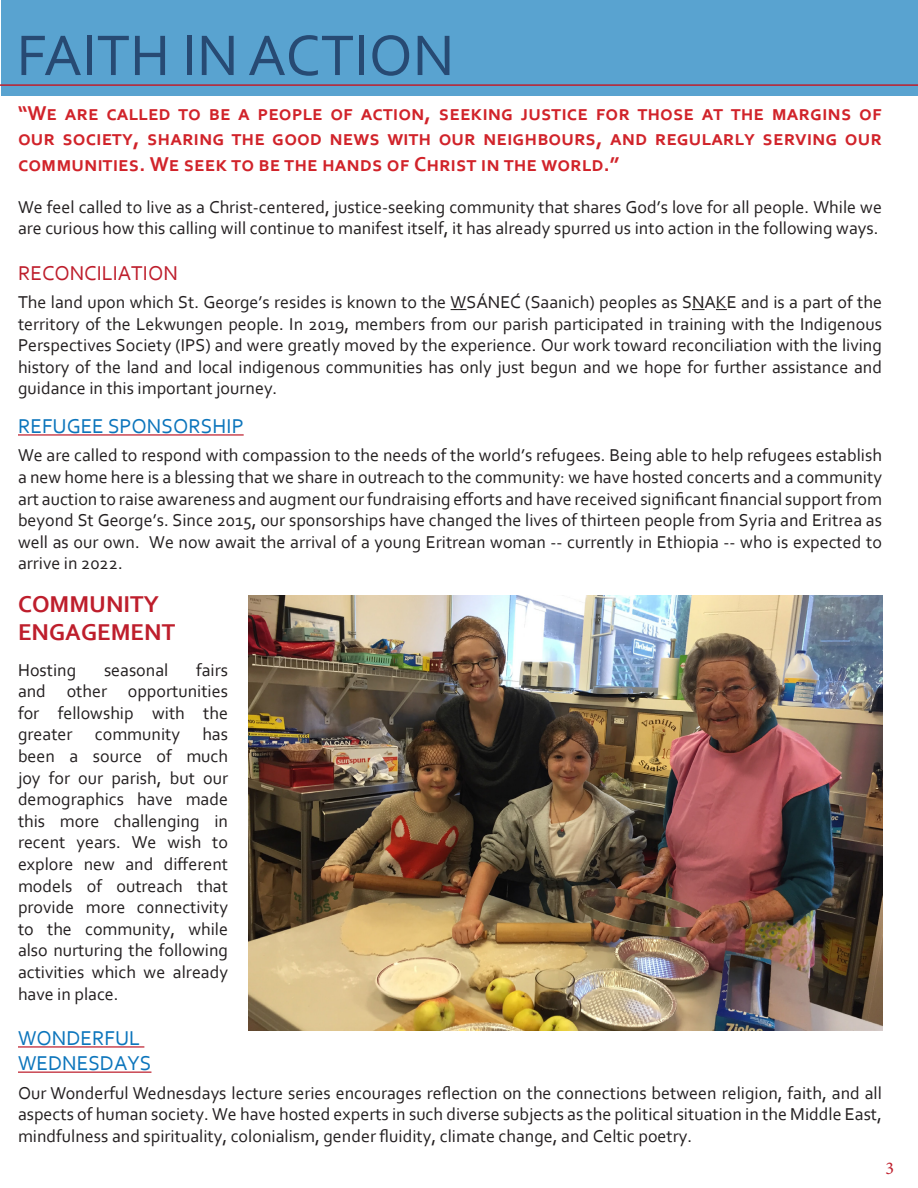
<style>
.page{position:relative;width:918px;height:1188px;background:#fff}
.page>*{position:absolute;margin:0;border:0;box-sizing:border-box;transform-origin:0 0}
.ATG_Text{font:60px "Corbel";color:#274a73}
.ATG_Text-2{font:700 24px/28.8px "Corbel";color:#be1e2c}
.ATG_Text-3{font:700 21px/25.2px "Corbel";color:#d1232a;text-align:justify}
.ATG_Text-4{font:21px/25.2px "Corbel";color:#0c75bc}
.ATG_Text-5{font:21px "Corbel";color:#be1e2c}
.ATG_Text-6{font:18px/21.6px "Corbel";color:#231f20;text-align:justify}
.t1{font:18px "Minion Pro";color:#be1e2c}
</style>
<div class="page">
<div style="left:1px;top:0;width:917px;height:95px;background:#59a3d0"></div>
<svg style="left:451px;top:309px;width:15px;height:1px"></svg>
<svg style="left:692px;top:309px;width:13px;height:1px"></svg>
<hr style="left:18px;top:434px;width:226px;height:2px;background:#be1e2c">
<hr style="left:18px;top:1046px;width:126px;height:2px;background:#be1e2c">
<hr style="left:18px;top:1072px;width:133px;height:1px;background:#be1e2c">
<img style="left:248px;top:595px;width:635px;height:436px">
<hr style="left:0;top:84px;width:918px;height:2px;background:#be1e2c">
<p class="ATG_Text" style="left:16px;top:18px;width:439px">FAITH IN ACTION</p>
<p class="ATG_Text-3" style="left:18px;top:100px;width:866px">“We are called to be a people of action, seeking justice for those at the margins of our society, sharing the good news with our neighbours, and regularly serving our communities. We seek to be the hands of Christ in the world.”</p>
<p class="ATG_Text-6" style="left:18px;top:195px;width:866px">We feel called to live as a Christ-centered, justice-seeking community that shares God’s love for all people. While we are curious how this calling will continue to manifest itself, it has already spurred us into action in the following ways.</p>
<p class="ATG_Text-5" style="left:18px;top:260px;width:162px">RECONCILIATION</p>
<p class="ATG_Text-6" style="left:18px;top:291px;width:866px">The land upon which St. George’s resides is known to the WSÁNEĆ (Saanich) peoples as SNAKE and is a part of the territory of the Lekwungen people. In 2019, members from our parish participated in training with the Indigenous Perspectives Society (IPS) and were greatly moved by the experience. Our work toward reconciliation with the living history of the land and local indigenous communities has only just begun and we hope for further assistance and guidance in this important journey.</p>
<p class="ATG_Text-4" style="left:18px;top:413px;width:227px">REFUGEE SPONSORSHIP</p>
<p class="ATG_Text-6" style="left:18px;top:444px;width:866px">We are called to respond with compassion to the needs of the world’s refugees. Being able to help refugees establish a new home here is a blessing that we share in outreach to the community: we have hosted concerts and a community art auction to raise awareness and augment our fundraising efforts and have received significant financial support from beyond St George’s. Since 2015, our sponsorships have changed the lives of thirteen people from Syria and Eritrea as well as our own. We now await the arrival of a young Eritrean woman -- currently in Ethiopia -- who is expected to arrive in 2022.</p>
<p class="ATG_Text-2" style="left:18px;top:589px;width:159px">COMMUNITY<br>ENGAGEMENT</p>
<p class="ATG_Text-6" style="left:18px;top:658px;width:60px">Hosting</p>
<p class="ATG_Text-6" style="left:104px;top:658px;width:66px">seasonal</p>
<p class="ATG_Text-6" style="left:18px;top:658px;width:212px;text-indent:178px">fairs and other opportunities for fellowship with the greater community has been a source of much joy for our parish, but our demographics have made this more challenging in recent years. We wish to explore new and different models of outreach that provide more connectivity to the community, while also nurturing the following activities which we already have in place.</p>
<p class="ATG_Text-4" style="left:18px;top:1025px;width:135px">WONDERFUL<br>WEDNESDAYS</p>
<p class="ATG_Text-6" style="left:18px;top:1081px;width:866px">Our Wonderful Wednesdays lecture series encourages reflection on the connections between religion, faith, and all aspects of human society. We have hosted experts in such diverse subjects as the political situation in the Middle East, mindfulness and spirituality, colonialism, gender fluidity, climate change, and Celtic poetry.</p>
<p class="t1" style="left:885px;top:1156px;width:10px">3</p>
</div>
